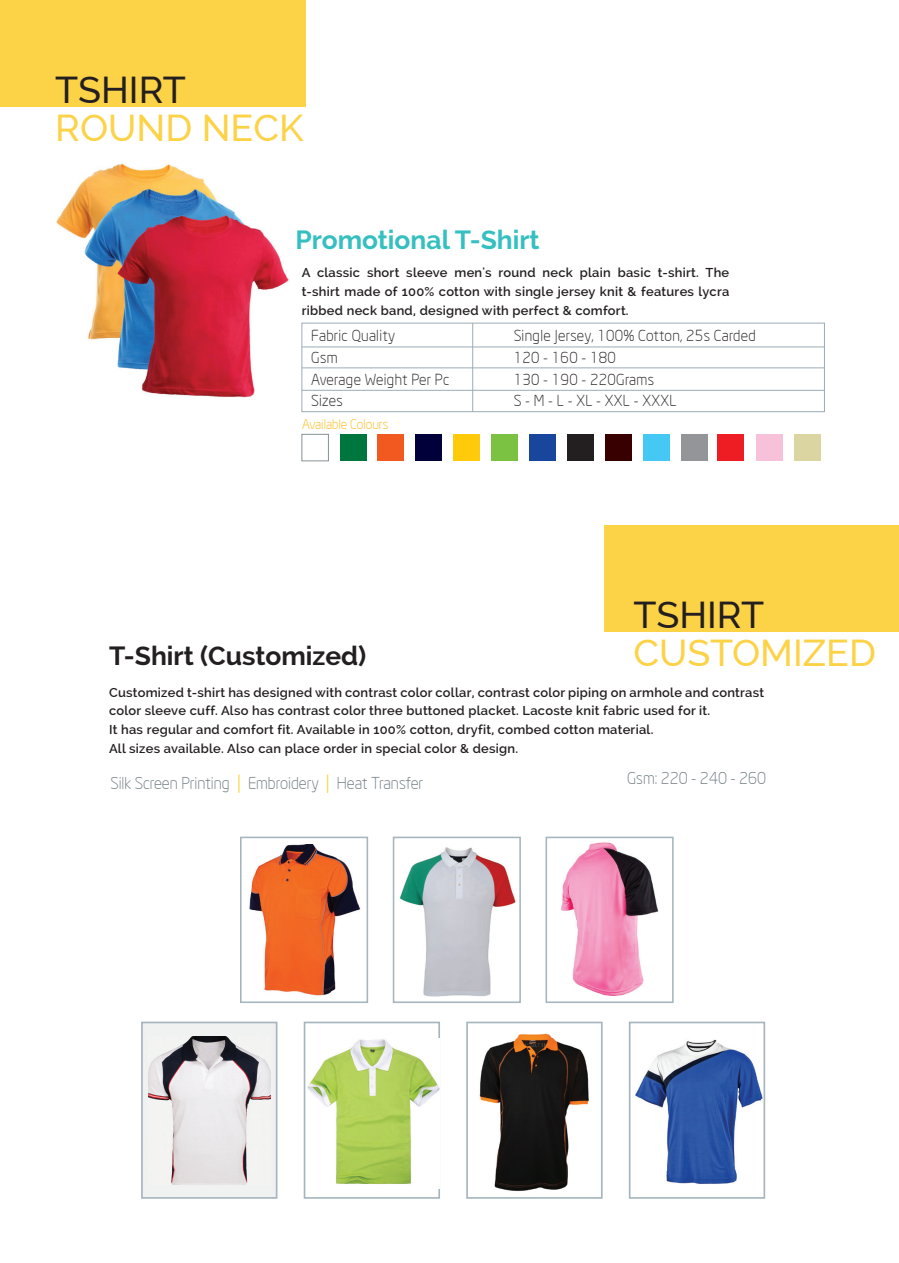
<style>
.page{position:relative;width:899px;height:1263px;background:#fff}
.page>*{position:absolute;margin:0;border:0;box-sizing:border-box;transform-origin:0 0}
.t1{font:500 37.5px "Raleway";color:#fcd247}
.t2{font:500 37.5px "Raleway";color:#231f20}
.t3{font:700 26.4px "Raleway";color:#231f20}
.t4{font:700 26.4px "Raleway";color:#35bfc1}
.t5{font:300 16.05px "Neo Sans Intel";color:#717d83}
.t6{font:300 15px "Neo Sans Intel";letter-spacing:.02em;color:#231f20}
.t7{font:300 13.05px "Neo Sans Intel";color:#fcb814}
.t8{font:600 12.9px/18.8px "Raleway";letter-spacing:.02em;color:#231f20;text-align:justify}
.s1{font-size:19.35px;color:#feca0a}
</style>
<div class="page">
<div style="left:604px;top:525px;width:294px;height:106px;background:#fcd247"></div>
<div style="left:0;top:0;width:305px;height:106px;background:#fcd247"></div>
<img style="left:56px;top:163px;width:233px;height:235px">
<svg style="left:301px;top:322px;width:524px;height:91px"></svg>
<hr style="left:472px;top:323px;width:1px;height:89px;background:#9dacb5">
<hr style="left:302px;top:346px;width:522px;height:1px;background:#9dacb5">
<hr style="left:302px;top:367px;width:522px;height:1px;background:#9dacb5">
<hr style="left:302px;top:390px;width:522px;height:1px;background:#9dacb5">
<div style="left:301px;top:434px;width:28px;height:27px;background:#fff;border:1px solid #879196"></div>
<div style="left:340px;top:434px;width:26px;height:27px;background:#00763f"></div>
<div style="left:377px;top:434px;width:27px;height:27px;background:#f15921"></div>
<div style="left:415px;top:434px;width:27px;height:27px;background:#01003b"></div>
<div style="left:453px;top:434px;width:27px;height:27px;background:#feca0a"></div>
<div style="left:491px;top:434px;width:27px;height:27px;background:#7bc142"></div>
<div style="left:529px;top:434px;width:27px;height:27px;background:#18469d"></div>
<div style="left:567px;top:434px;width:26px;height:27px;background:#231f20"></div>
<div style="left:605px;top:434px;width:26px;height:27px;background:#380000"></div>
<div style="left:643px;top:434px;width:26px;height:27px;background:#45c8f4"></div>
<div style="left:681px;top:434px;width:26px;height:27px;background:#939598"></div>
<div style="left:717px;top:434px;width:27px;height:27px;background:#ee1d23"></div>
<div style="left:756px;top:434px;width:26px;height:27px;background:#f7c1d9"></div>
<div style="left:793px;top:434px;width:27px;height:27px;background:#dbd5a2"></div>
<div style="left:141px;top:1022px;width:136px;height:177px;background:#f0f1f1;border:2px solid #a7b6be"></div>
<img style="left:148px;top:1036px;width:122px;height:148px">
<div style="left:304px;top:1022px;width:136px;height:177px;background:#fff;border:2px solid #a7b6be"></div>
<img style="left:307px;top:1038px;width:132px;height:150px">
<div style="left:466px;top:1022px;width:136px;height:177px;background:#fff;border:2px solid #a7b6be"></div>
<img style="left:479px;top:1033px;width:110px;height:158px">
<div style="left:628px;top:1022px;width:137px;height:177px;background:#fff;border:2px solid #a7b6be"></div>
<img style="left:635px;top:1039px;width:127px;height:145px">
<div style="left:240px;top:837px;width:128px;height:166px;background:#fff;border:2px solid #a7b6be"></div>
<img style="left:249px;top:844px;width:111px;height:152px">
<div style="left:393px;top:837px;width:128px;height:166px;background:#fff;border:2px solid #a7b6be"></div>
<div style="left:545px;top:837px;width:128px;height:166px;background:#fff;border:2px solid #a7b6be"></div>
<img style="left:400px;top:847px;width:115px;height:149px">
<img style="left:561px;top:842px;width:97px;height:154px">
<h1 class="t2" style="left:55px;top:68px;width:132px">TSHIRT</h1>
<h1 class="t1" style="left:55px;top:106px;width:250px">ROUND NECK</h1>
<h2 class="t4" style="left:295px;top:225px;width:245px">Promotional T-Shirt</h2>
<p class="t8" style="left:302px;top:263px;width:429px">A classic short sleeve men's round neck plain basic t-shirt. The t-shirt made of 100% cotton with single jersey knit &amp; features lycra ribbed neck band, designed with perfect &amp; comfort.</p>
<p class="t6" style="left:311px;top:327px;width:85px">Fabric Quality</p>
<p class="t6" style="left:513px;top:327px;width:243px">Single Jersey, 100% Cotton, 25s Carded</p>
<p class="t6" style="left:311px;top:348px;width:28px">Gsm</p>
<p class="t6" style="left:513px;top:348px;width:104px">120 - 160 - 180</p>
<p class="t6" style="left:311px;top:370px;width:139px">Average Weight Per Pc</p>
<p class="t6" style="left:513px;top:370px;width:142px">130 - 190 - 220Grams</p>
<p class="t6" style="left:311px;top:392px;width:33px">Sizes</p>
<p class="t6" style="left:513px;top:392px;width:164px">S - M - L - XL - XXL - XXXL</p>
<p class="t7" style="left:302px;top:416px;width:87px">Available Colours</p>
<h2 class="t3" style="left:109px;top:640px;width:259px">T-Shirt (Customized)</h2>
<h1 class="t2" style="left:633px;top:593px;width:132px">TSHIRT</h1>
<h1 class="t1" style="left:633px;top:631px;width:244px">CUSTOMIZED</h1>
<p class="t8" style="left:109px;top:683px;width:656px;text-align:left">Customized t-shirt has designed with contrast color collar, contrast color piping on armhole and contrast color sleeve cuff. Also has contrast color three buttoned placket. Lacoste knit fabric used for it.<br>It has regular and comfort fit. Available in 100% cotton, dryfit, combed cotton material.<br>All sizes available. Also can place order in special color &amp; design.</p>
<p class="t5" style="left:110px;top:773px;width:314px">Silk Screen Printing <span class="s1">|</span> Embroidery <span class="s1">|</span> Heat Transfer</p>
<p class="t5" style="left:627px;top:769px;width:141px">Gsm: 220 - 240 - 260</p>
</div>
